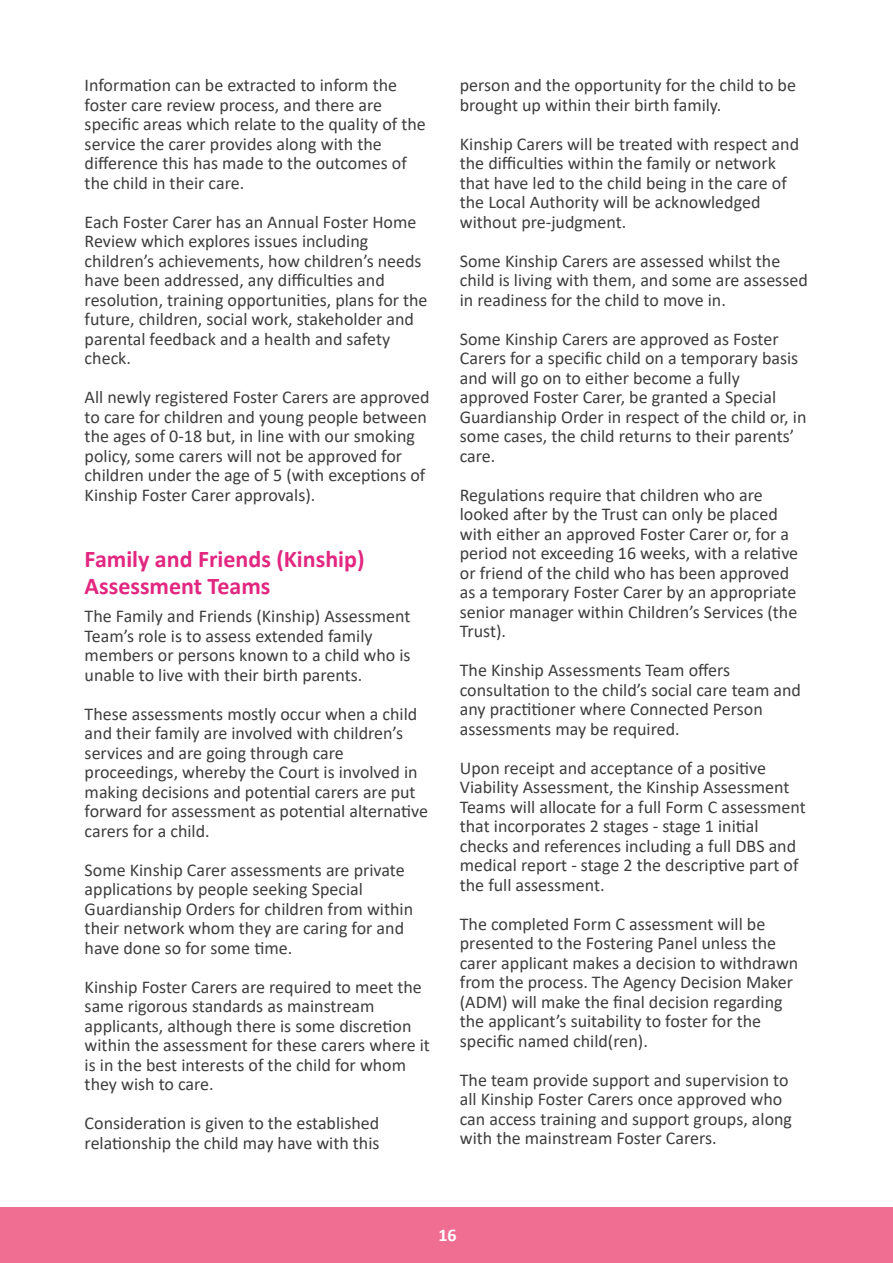
<style>
.page{position:relative;width:893px;height:1263px;background:#fff}
.page>*{position:absolute;margin:0;border:0;box-sizing:border-box;transform-origin:0 0}
.t1{font:700 24px/27px "Calibri";color:#e22780}
.t2{font:18px/19.5px "Calibri";color:#3e3e3f}
.t3{font:700 18px "Calibri";color:#fff}
</style>
<div class="page">
<div style="left:0;top:1207px;width:893px;height:56px;background:#f16e93"></div>
<p class="t2" style="left:85px;top:75px;width:343px">Information can be extracted to inform the foster care review process, and there are specific areas which relate to the quality of the service the carer provides along with the difference this has made to the outcomes of the child in their care.</p>
<p class="t2" style="left:85px;top:212px;width:344px">Each Foster Carer has an Annual Foster Home Review which explores issues including children’s achievements, how children’s needs have been addressed, any difficulties and resolution, training opportunities, plans for the future, children, social work, stakeholder and parental feedback and a health and safety check.</p>
<p class="t2" style="left:85px;top:387px;width:346px">All newly registered Foster Carers are approved to care for children and young people between the ages of 0-18 but, in line with our smoking policy, some carers will not be approved for children under the age of 5 (with exceptions of Kinship Foster Carer approvals).</p>
<h1 class="t1" style="left:85px;top:545px;width:281px">Family and Friends (Kinship)<br>Assessment Teams</h1>
<p class="t2" style="left:85px;top:606px;width:327px">The Family and Friends (Kinship) Assessment Team’s role is to assess extended family members or persons known to a child who is unable to live with their birth parents.</p>
<p class="t2" style="left:85px;top:704px;width:345px">These assessments mostly occur when a child and their family are involved with children’s services and are going through care proceedings, whereby the Court is involved in making decisions and potential carers are put forward for assessment as potential alternative carers for a child.</p>
<p class="t2" style="left:85px;top:860px;width:330px">Some Kinship Carer assessments are private applications by people seeking Special Guardianship Orders for children from within their network whom they are caring for and have done so for some time.</p>
<p class="t2" style="left:85px;top:977px;width:347px">Kinship Foster Carers are required to meet the same rigorous standards as mainstream applicants, although there is some discretion within the assessment for these carers where it is in the best interests of the child for whom they wish to care.</p>
<p class="t2" style="left:85px;top:1113px;width:296px">Consideration is given to the established relationship the child may have with this</p>
<p class="t2" style="left:460px;top:75px;width:338px">person and the opportunity for the child to be brought up within their birth family.</p>
<p class="t2" style="left:460px;top:134px;width:341px">Kinship Carers will be treated with respect and the difficulties within the family or network that have led to the child being in the care of the Local Authority will be acknowledged without pre-judgment.</p>
<p class="t2" style="left:460px;top:250px;width:349px">Some Kinship Carers are assessed whilst the child is living with them, and some are assessed in readiness for the child to move in.</p>
<p class="t2" style="left:460px;top:328px;width:348px">Some Kinship Carers are approved as Foster Carers for a specific child on a temporary basis and will go on to either become a fully approved Foster Carer, be granted a Special Guardianship Order in respect of the child or, in some cases, the child returns to their parents’ care.</p>
<p class="t2" style="left:460px;top:484px;width:340px">Regulations require that children who are looked after by the Trust can only be placed with either an approved Foster Carer or, for a period not exceeding 16 weeks, with a relative or friend of the child who has been approved as a temporary Foster Carer by an appropriate senior manager within Children’s Services (the Trust).</p>
<p class="t2" style="left:460px;top:660px;width:343px">The Kinship Assessments Team offers consultation to the child’s social care team and any practitioner where Connected Person assessments may be required.</p>
<p class="t2" style="left:460px;top:757px;width:347px">Upon receipt and acceptance of a positive Viability Assessment, the Kinship Assessment Teams will allocate for a full Form C assessment that incorporates 2 stages - stage 1 initial checks and references including a full DBS and medical report - stage 2 the descriptive part of the full assessment.</p>
<p class="t2" style="left:460px;top:913px;width:340px">The completed Form C assessment will be presented to the Fostering Panel unless the carer applicant makes a decision to withdrawn from the process. The Agency Decision Maker (ADM) will make the final decision regarding the applicant’s suitability to foster for the specific named child(ren).</p>
<p class="t2" style="left:460px;top:1069px;width:334px">The team provide support and supervision to all Kinship Foster Carers once approved who can access training and support groups, along with the mainstream Foster Carers.</p>
<p class="t3" style="left:438px;top:1222px;width:20px">16</p>
</div>
